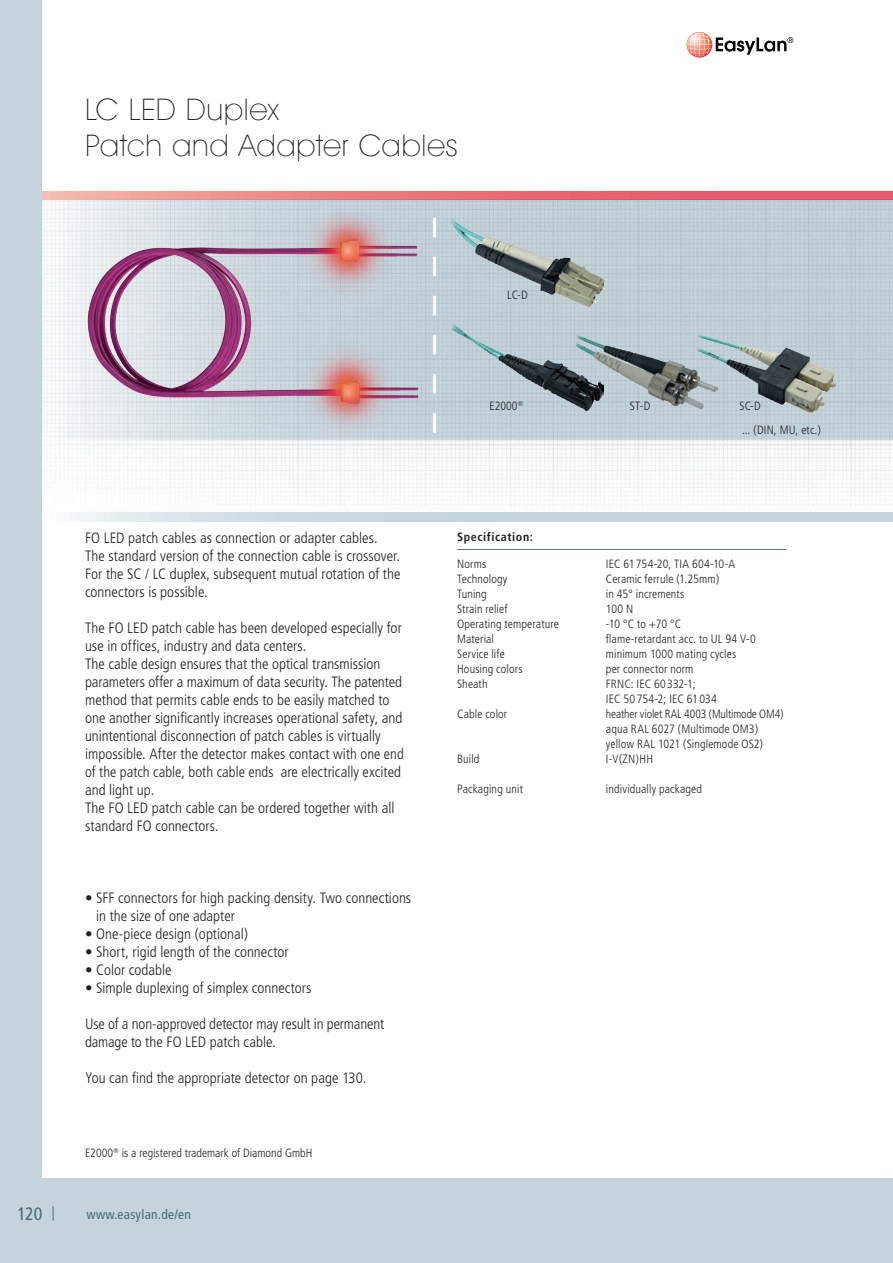
<style>
.page{position:relative;width:893px;height:1263px;background:#c4d3dd}
.page>*{position:absolute;margin:0;border:0;box-sizing:border-box;transform-origin:0 0}
.t1{font:200 30px/36px "Avant Garde IT Cby BT";letter-spacing:.025em;color:#231f20}
.t2{font:condensed 18px "Frutiger";color:#4d6a78}
.t3{font:300 condensed 15px/18px "Frutiger";color:#231f20}
.t4{font:condensed 13.5px "Frutiger";letter-spacing:.02em;color:#4d6a78}
.t5{font:300 condensed 12px/15px "Frutiger";letter-spacing:.01em;color:#231f20}
.t6{font:700 condensed 12px "Frutiger";letter-spacing:.05em;color:#231f20}
</style>
<div class="page">
<div style="left:43px;top:0;width:850px;height:1178px;background:#fff"></div>
<svg style="left:53px;top:1206px;width:1px;height:14px"></svg>
<svg style="left:687px;top:32px;width:25px;height:25px"></svg>
<svg style="left:688px;top:33px;width:105px;height:24px"></svg>
<img style="left:43px;top:200px;width:850px;height:313px">
<svg style="left:70px;top:513px;width:823px;height:8px;background:#ccd9e1"></svg>
<svg style="left:43px;top:191px;width:850px;height:9px;background:#e8787c"></svg>
<img style="left:69px;top:213px;width:407px;height:225px">
<img style="left:452px;top:323px;width:152px;height:88px">
<img style="left:574px;top:333px;width:143px;height:78px">
<img style="left:696px;top:334px;width:140px;height:79px">
<img style="left:442px;top:215px;width:170px;height:94px">
<svg style="left:433px;top:218px;width:3px;height:215px"></svg>
<hr style="left:457px;top:549px;width:330px;height:1px;background:#5c6f78">
<h1 class="t1" style="left:85px;top:91px;width:374px">LC LED Duplex<br>Patch and Adapter Cables</h1>
<p class="t2" style="left:17px;top:1203px;width:27px">120</p>
<p class="t3" style="left:85px;top:529px;width:317px">FO LED patch cables as connection or adapter cables.<br>The standard version of the connection cable is crossover.<br>For the SC / LC duplex, subsequent mutual rotation of the connectors is possible.</p>
<p class="t3" style="left:85px;top:619px;width:320px">The FO LED patch cable has been developed especially for use in offices, industry and data centers.<br>The cable design ensures that the optical transmission parameters offer a maximum of data security. The patented method that permits cable ends to be easily matched to one another significantly increases operational safety, and unintentional disconnection of patch cables is virtually impossible. After the detector makes contact with one end of the patch cable, both cable ends are electrically excited and light up.<br>The FO LED patch cable can be ordered together with all standard FO connectors.</p>
<p class="t3" style="left:96px;top:889px;width:317px;text-indent:-11px">• SFF connectors for high packing density. Two connections in the size of one adapter</p>
<p class="t3" style="left:85px;top:925px;width:164px">• One-piece design (optional)</p>
<p class="t3" style="left:85px;top:943px;width:205px">• Short, rigid length of the connector</p>
<p class="t3" style="left:85px;top:961px;width:88px">• Color codable</p>
<p class="t3" style="left:85px;top:979px;width:228px">• Simple duplexing of simplex connectors</p>
<p class="t3" style="left:85px;top:1015px;width:301px">Use of a non-approved detector may result in permanent damage to the FO LED patch cable.</p>
<p class="t3" style="left:85px;top:1069px;width:283px">You can find the appropriate detector on page 130.</p>
<p class="t5" style="left:85px;top:1146px;width:229px">E2000<sup>®</sup> is a registered trademark of Diamond GmbH</p>
<p class="t4" style="left:87px;top:1207px;width:106px">www.easylan.de/en</p>
<p class="t5" style="left:507px;top:288px;width:22px">LC-D</p>
<p class="t5" style="left:489px;top:399px;width:35px">E2000<sup>®</sup></p>
<p class="t5" style="left:630px;top:398px;width:22px">ST-D</p>
<p class="t5" style="left:740px;top:398px;width:23px">SC-D</p>
<p class="t5" style="left:742px;top:423px;width:80px">... (DIN, MU, etc.)</p>
<p class="t6" style="left:457px;top:529px;width:77px">Specification:</p>
<p class="t5" style="left:457px;top:557px;width:31px">Norms</p>
<p class="t5" style="left:606px;top:557px;width:131px">IEC 61 754-20, TIA 604-10-A</p>
<p class="t5" style="left:457px;top:572px;width:52px">Technology</p>
<p class="t5" style="left:606px;top:572px;width:115px">Ceramic ferrule (1.25mm)</p>
<p class="t5" style="left:457px;top:587px;width:31px">Tuning</p>
<p class="t5" style="left:606px;top:587px;width:80px">in 45° increments</p>
<p class="t5" style="left:457px;top:602px;width:52px">Strain relief</p>
<p class="t5" style="left:606px;top:602px;width:29px">100 N</p>
<p class="t5" style="left:457px;top:617px;width:103px">Operating temperature</p>
<p class="t5" style="left:606px;top:617px;width:77px">-10 °C to +70 °C</p>
<p class="t5" style="left:457px;top:632px;width:38px">Material</p>
<p class="t5" style="left:606px;top:632px;width:152px">flame-retardant acc. to UL 94 V-0</p>
<p class="t5" style="left:457px;top:647px;width:49px">Service life</p>
<p class="t5" style="left:606px;top:647px;width:132px">minimum 1000 mating cycles</p>
<p class="t5" style="left:457px;top:662px;width:67px">Housing colors</p>
<p class="t5" style="left:606px;top:662px;width:89px">per connector norm</p>
<p class="t5" style="left:457px;top:677px;width:32px">Sheath</p>
<p class="t5" style="left:606px;top:677px;width:112px">FRNC: IEC 60 332-1;<br>IEC 50 754-2; IEC 61 034</p>
<p class="t5" style="left:457px;top:707px;width:52px">Cable color</p>
<p class="t5" style="left:606px;top:707px;width:179px">heather violet RAL 4003 (Multimode OM4) aqua RAL 6027 (Multimode OM3) yellow RAL 1021 (Singlemode OS2)</p>
<p class="t5" style="left:457px;top:752px;width:24px">Build</p>
<p class="t5" style="left:606px;top:752px;width:49px">I-V(ZN)HH</p>
<p class="t5" style="left:457px;top:782px;width:67px">Packaging unit</p>
<p class="t5" style="left:606px;top:782px;width:98px">individually packaged</p>
</div>
